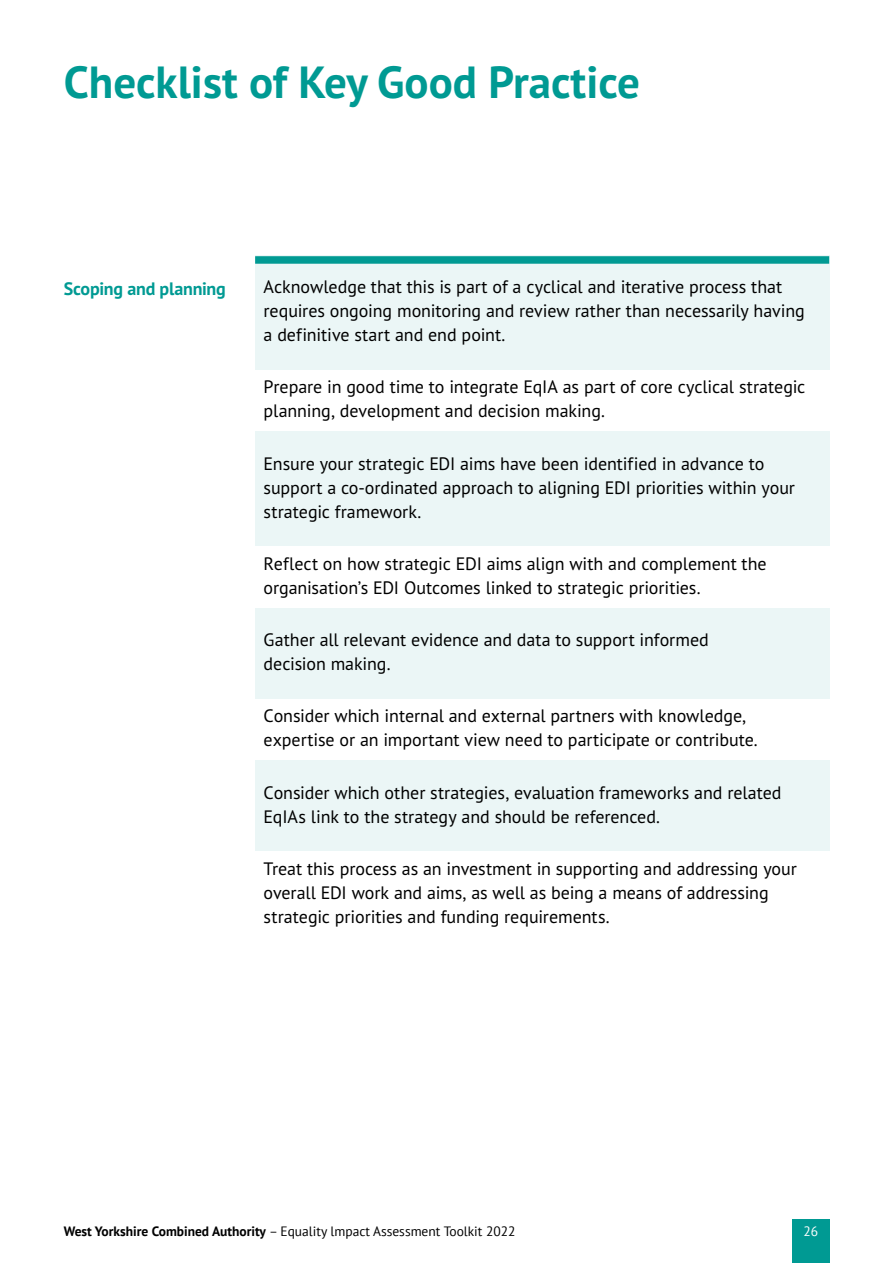
<style>
.page{position:relative;width:893px;height:1263px;background:#fff}
.page>*{position:absolute;margin:0;border:0;box-sizing:border-box;transform-origin:0 0}
.t1{font:700 45px "PT Sans Pro";color:#009a93}
.t2{font:18px/24px "PT Sans Pro";letter-spacing:-.005em;color:#000}
.t3{font:700 18px "PT Sans Pro";letter-spacing:-.015em;color:#009a93}
.t4{font:13.5px "PT Sans";color:#000}
.t5{font:13.5px "PT Sans";color:#fff}
.s1{font-weight:700}
</style>
<div class="page">
<div style="left:792px;top:1219px;width:37px;height:44px;background:#009a93"></div>
<div style="left:255px;top:255px;width:574px;height:114px;background:#ebf6f6"></div>
<div style="left:255px;top:432px;width:574px;height:114px;background:#ebf6f6"></div>
<div style="left:255px;top:256px;width:574px;height:8px;background:#009a93"></div>
<div style="left:255px;top:761px;width:574px;height:90px;background:#ebf6f6"></div>
<div style="left:255px;top:608px;width:574px;height:90px;background:#ebf6f6"></div>
<h2 class="t1" style="left:64px;top:53px;width:578px">Checklist of Key Good Practice</h2>
<p class="t3" style="left:64px;top:276px;width:164px">Scoping and planning</p>
<p class="t2" style="left:264px;top:274px;width:543px">Acknowledge that this is part of a cyclical and iterative process that requires ongoing monitoring and review rather than necessarily having a definitive start and end point.</p>
<p class="t2" style="left:264px;top:374px;width:543px">Prepare in good time to integrate EqIA as part of core cyclical strategic planning, development and decision making.</p>
<p class="t2" style="left:264px;top:451px;width:533px">Ensure your strategic EDI aims have been identified in advance to support a co-ordinated approach to aligning EDI priorities within your strategic framework.</p>
<p class="t2" style="left:264px;top:551px;width:505px">Reflect on how strategic EDI aims align with and complement the organisation’s EDI Outcomes linked to strategic priorities.</p>
<p class="t2" style="left:264px;top:627px;width:447px">Gather all relevant evidence and data to support informed decision making.</p>
<p class="t2" style="left:264px;top:703px;width:496px">Consider which internal and external partners with knowledge, expertise or an important view need to participate or contribute.</p>
<p class="t2" style="left:264px;top:780px;width:519px">Consider which other strategies, evaluation frameworks and related<br>EqIAs link to the strategy and should be referenced.</p>
<p class="t2" style="left:264px;top:856px;width:535px">Treat this process as an investment in supporting and addressing your overall EDI work and aims, as well as being a means of addressing strategic priorities and funding requirements.</p>
<p class="t4" style="left:64px;top:1222px;width:453px"><span class="s1">West Yorkshire Combined Authority</span> – Equality lmpact Assessment Toolkit 2022</p>
<p class="t5" style="left:803px;top:1222px;width:16px">26</p>
</div>
